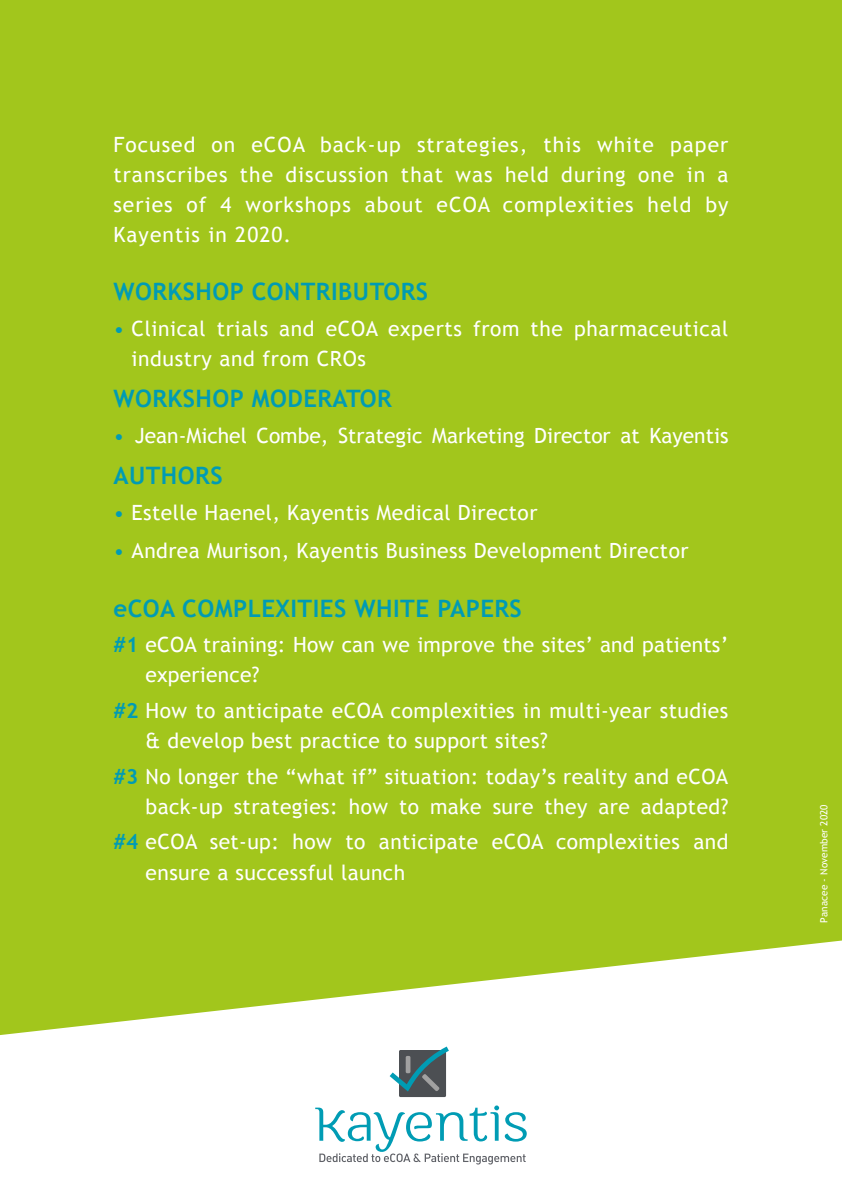
<style>
.page{position:relative;width:842px;height:1191px;background:#fff}
.page>*{position:absolute;margin:0;border:0;box-sizing:border-box;transform-origin:0 0}
.t1{font:700 24px "Trebuchet MS";letter-spacing:.02em;color:#009bb4}
.t2{font:21px/30px "Trebuchet MS";letter-spacing:.02em;color:#fff}
.t3{font:21px "Trebuchet MS";color:#fff}
.t4{font:10px "Trebuchet MS";letter-spacing:.01em;color:#fff}
.s1{color:#009bb4}
.s2{font-weight:700;color:#009bb4}
</style>
<div class="page">
<div style="left:0;top:0;width:842px;height:1035px;background:#a2c61c"></div>
<svg style="left:315px;top:1105px;width:212px;height:59px"></svg>
<div style="left:399px;top:1050px;width:47px;height:47px;background:#4c4f53;border-radius:2px"></div>
<svg style="left:390px;top:1046px;width:59px;height:45px"></svg>
<p class="t2" style="left:113px;top:129px;width:617px;text-align:justify">Focused on eCOA back-up strategies, this white paper transcribes the discussion that was held during one in a series of 4 workshops about eCOA complexities held by Kayentis in 2020.</p>
<p class="t1" style="left:113px;top:276px;width:316px">WORKSHOP CONTRIBUTORS</p>
<p class="t2" style="left:132px;top:313px;width:598px;text-indent:-18px"><span class="s1">•</span> Clinical trials and eCOA experts from the pharmaceutical industry and from CROs</p>
<p class="t1" style="left:113px;top:383px;width:280px">WORKSHOP MODERATOR</p>
<p class="t3" style="left:113px;top:423px;width:617px"><span class="s1">•</span> Jean-Michel Combe, Strategic Marketing Director at Kayentis</p>
<p class="t1" style="left:113px;top:460px;width:111px">AUTHORS</p>
<p class="t2" style="left:113px;top:497px;width:426px"><span class="s1">•</span> Estelle Haenel, Kayentis Medical Director</p>
<p class="t2" style="left:113px;top:536px;width:577px"><span class="s1">•</span> Andrea Murison, Kayentis Business Development Director</p>
<p class="t1" style="left:113px;top:593px;width:410px">eCOA COMPLEXITIES WHITE PAPERS</p>
<p class="t2" style="left:146px;top:630px;width:584px;text-indent:-32px"><span class="s2">#1</span> eCOA training: How can we improve the sites’ and patients’ experience?</p>
<p class="t2" style="left:146px;top:696px;width:584px;text-indent:-32px"><span class="s2">#2</span> How to anticipate eCOA complexities in multi-year studies &amp; develop best practice to support sites?</p>
<p class="t2" style="left:113px;top:761px;width:616px;text-align:right"><span class="s2">#3</span> No longer the “what if” situation: today’s reality and eCOA back-up strategies: how to make sure they are adapted?</p>
<p class="t2" style="left:146px;top:827px;width:584px;text-indent:-32px"><span class="s2">#4</span> eCOA set-up: how to anticipate eCOA complexities and ensure a successful launch</p>
<p class="t4" style="left:818px;top:922px;width:120px;rotate:-90deg">Panacee - November 2020</p>
</div>
